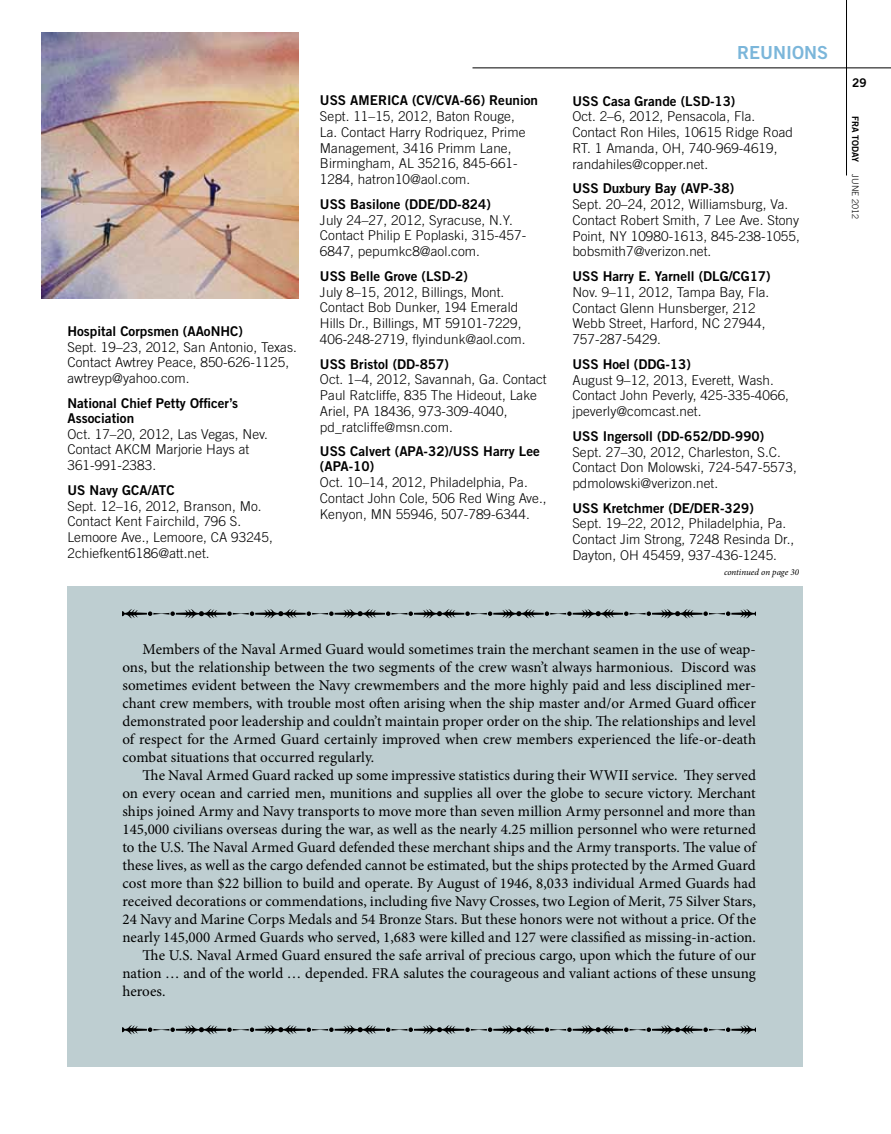
<style>
.page{position:relative;width:891px;height:1134px;background:#fff}
.page>*{position:absolute;margin:0;border:0;box-sizing:border-box;transform-origin:0 0}
.t1{font:18px "Trade Gothic Bold Two";color:#7bb6da}
.t2{font:15px/18px "Minion Pro";letter-spacing:.005em;color:#000;text-align:justify}
.t3{font:300 13.5px/15.8px "Trade Gothic";letter-spacing:.005em;color:#000}
.t4{font:13.5px/15px "Trade Gothic Bold Two";color:#000}
.t5{font:12px "Trade Gothic Bold Two";color:#000}
.t6{font:italic 9px "Minion Pro";letter-spacing:-.005em;color:#000}
.t7{font:9px "Trade Gothic Bold Two";color:#000}
.t8{font:300 9px "Trade Gothic";color:#000}
</style>
<div class="page">
<hr style="left:846px;top:0;width:1px;height:176px;background:#000">
<hr style="left:472px;top:68px;width:419px;height:1px;background:#000">
<img style="left:41px;top:32px;width:257px;height:266px">
<div style="left:68px;top:586px;width:735px;height:480px;background:#beced1"></div>
<svg style="left:122px;top:1025px;width:634px;height:9px"></svg>
<svg style="left:122px;top:609px;width:634px;height:9px"></svg>
<p class="t4" style="left:68px;top:323px;width:177px">Hospital Corpsmen (AAoN HC)</p>
<p class="t3" style="left:68px;top:339px;width:231px">Sept. 19–23, 2012, San Antonio, Texas.<br>Contact Awtrey Peace, 850-626-1125, awtreyp@yahoo.com.</p>
<p class="t4" style="left:68px;top:395px;width:172px">National Chief Petty Officer’s<br>Association</p>
<p class="t3" style="left:68px;top:426px;width:202px">Oct. 17–20, 2012, Las Vegas, N ev.<br>Contact AKCM Marjorie Hays at<br>361-991-2383.</p>
<p class="t4" style="left:68px;top:482px;width:109px">US N avy GCA/ATC</p>
<p class="t3" style="left:68px;top:498px;width:207px">Sept. 12–16, 2012, Branson, Mo.<br>Contact Kent Fairchild, 796 S.<br>Lemoore Ave., Lemoore, CA 93245,<br>2chiefkent6186@att.net.</p>
<p class="t4" style="left:320px;top:93px;width:10px">USS</p>
<p class="t4" style="left:350px;top:93px;width:189px">AMERI CA (CV/CVA-66) Reunion</p>
<p class="t3" style="left:320px;top:108px;width:207px">Sept. 11–15, 2012, Baton Rouge,<br>La. Contact Harry Rodriquez, Prime<br>Management, 3416 Primm Lane,<br>Birmingham, AL 35216, 845-661-<br>1284, hatron10@aol.com.</p>
<p class="t4" style="left:320px;top:196px;width:10px">USS</p>
<p class="t4" style="left:350px;top:196px;width:69px">Basilone (DDE</p>
<p class="t4" style="left:435px;top:196px;width:57px">/DD-824)</p>
<p class="t3" style="left:320px;top:212px;width:208px">July 24–27, 2012, Syracuse, N .Y.<br>Contact Philip E Poplaski, 315-457-<br>6847, pepumkc8@aol.com.</p>
<p class="t4" style="left:320px;top:268px;width:10px">USS</p>
<p class="t4" style="left:350px;top:268px;width:85px">Belle Grove (LSD</p>
<p class="t4" style="left:451px;top:268px;width:19px">-2)</p>
<p class="t3" style="left:320px;top:284px;width:207px">July 8–15, 2012, Billings, Mont.<br>Contact Bob Dunker, 194 Emerald Hills Dr., Billings, MT 59101-7229, 406-248-2719, flyindunk@aol.com.</p>
<p class="t4" style="left:320px;top:356px;width:10px">USS</p>
<p class="t4" style="left:350px;top:356px;width:100px">Bristol (DD-857)</p>
<p class="t3" style="left:320px;top:372px;width:228px">Oct. 1–4, 2012, Savannah, Ga. Contact Paul Ratcliffe, 835 The Hideout, Lake Ariel, PA 18436, 973-309-4040, pd_ratcliffe@msn.com.</p>
<p class="t4" style="left:320px;top:444px;width:10px">USS</p>
<p class="t4" style="left:350px;top:444px;width:112px">Calvert (APA-32)/USS</p>
<p class="t4" style="left:483px;top:444px;width:58px">Harry Lee</p>
<p class="t4" style="left:320px;top:459px;width:56px">(APA-10)</p>
<p class="t3" style="left:320px;top:474px;width:228px">Oct. 10–14, 2012, Philadelphia, Pa.<br>Contact John Cole, 506 Red Wing Ave.,<br>Kenyon, MN 55946, 507-789-6344.</p>
<p class="t1" style="left:737px;top:41px;width:92px">Reunions</p>
<p class="t4" style="left:572px;top:93px;width:10px">USS</p>
<p class="t4" style="left:603px;top:93px;width:92px">Casa Grande (LSD</p>
<p class="t4" style="left:710px;top:93px;width:27px">-13)</p>
<p class="t3" style="left:572px;top:108px;width:222px">Oct. 2–6, 2012, Pensacola, Fla.<br>Contact Ron Hiles, 10615 Ridge Road<br>RT. 1 Amanda, OH, 740-969-4619, randahiles@copper.net.</p>
<p class="t4" style="left:572px;top:181px;width:10px">USS</p>
<p class="t4" style="left:603px;top:181px;width:133px">Duxbury Bay (AVP-38)</p>
<p class="t3" style="left:572px;top:196px;width:229px">Sept. 20–24, 2012, Williamsburg, Va.<br>Contact Robert Smith, 7 Lee Ave. Stony Point, N Y 10980-1613, 845-238-1055, bobsmith7@verizon.net.</p>
<p class="t4" style="left:572px;top:268px;width:10px">USS</p>
<p class="t4" style="left:603px;top:268px;width:169px">Harry E. Yarnell (DLG/CG17)</p>
<p class="t3" style="left:572px;top:284px;width:198px">Nov. 9–11, 2012, Tampa Bay, Fla.<br>Contact Glenn Hunsberger, 212<br>Webb Street, Harford, N C 27944,<br>757-287-5429.</p>
<p class="t4" style="left:572px;top:356px;width:10px">USS</p>
<p class="t4" style="left:603px;top:356px;width:90px">Hoel (DDG-13)</p>
<p class="t3" style="left:572px;top:372px;width:218px">August 9–12, 2013, Everett, Wash.<br>Contact John Peverly, 425-335-4066, jpeverly@comcast.net.</p>
<p class="t4" style="left:572px;top:428px;width:10px">USS</p>
<p class="t4" style="left:603px;top:428px;width:163px">I ngersoll (DD-652/DD-990)</p>
<p class="t3" style="left:572px;top:444px;width:226px">Sept. 27–30, 2012, Charleston, S.C.<br>Contact Don Molowski, 724-547-5573, pdmolowski@verizon.net.</p>
<p class="t4" style="left:572px;top:500px;width:10px">USS</p>
<p class="t4" style="left:603px;top:500px;width:153px">Kretchmer (DE/DER-329)</p>
<p class="t3" style="left:572px;top:516px;width:223px">Sept. 19–22, 2012, Philadelphia, Pa.<br>Contact Jim Strong, 7248 Resinda Dr.,<br>Dayton, OH 45459, 937-436-1245.</p>
<p class="t6" style="left:724px;top:566px;width:77px">continued on page 30</p>
<p class="t5" style="left:852px;top:76px;width:16px">29</p>
<p class="t7" style="left:861px;top:116px;width:48px;rotate:90deg">FRA Today</p>
<p class="t8" style="left:861px;top:174px;width:46px;rotate:90deg">June 2012</p>
<p class="t2" style="left:122px;top:641px;width:635px;text-indent:20px">Members of the Naval Armed Guard would sometimes train the merchant seamen in the use of weap&shy;ons, but the relationship between the two segments of the crew wasn’t always harmonious. Discord was sometimes evident between the Navy crewmembers and the more highly paid and less disciplined mer&shy;chant crew members, with trouble most often arising when the ship master and/or Armed Guard officer demonstrated poor leadership and couldn’t maintain proper order on the ship. The relationships and level of respect for the Armed Guard certainly improved when crew members experienced the life-or-death combat situations that occurred regularly.</p>
<p class="t2" style="left:143px;top:767px;width:615px">The Naval Armed Guard racked up some impressive statistics during their WWII service. They served</p>
<p class="t2" style="left:122px;top:785px;width:635px">on every ocean and carried men, munitions and supplies all over the globe to secure victory. Merchant</p>
<p class="t2" style="left:122px;top:803px;width:635px">ships joined Army and Navy transports to move more than seven million Army personnel and more than</p>
<p class="t2" style="left:122px;top:821px;width:635px">145,000 civilians overseas during the war, as well as the nearly 4.25 million personnel who were returned</p>
<p class="t2" style="left:122px;top:839px;width:635px">to the U.S. The Naval Armed Guard defended these merchant ships and the Army transports. The value of</p>
<p class="t2" style="left:122px;top:857px;width:635px">these lives, as well as the cargo defended cannot be estimated, but the ships protected by the Armed Guard</p>
<p class="t2" style="left:122px;top:875px;width:635px">cost more than $22 billion to build and operate. By August of 1946, 8,033 individual Armed Guards had</p>
<p class="t2" style="left:122px;top:893px;width:635px">received decorations or commendations, including five Navy Crosses, two Legion of Merit, 75 Silver Stars,</p>
<p class="t2" style="left:122px;top:911px;width:635px">24 Navy and Marine Corps Medals and 54 Bronze Stars. But these honors were not without a price. Of the</p>
<p class="t2" style="left:122px;top:929px;width:635px">nearly 145,000 Armed Guards who served, 1,683 were killed and 127 were classified as missing-in-action.</p>
<p class="t2" style="left:143px;top:947px;width:615px">The U.S. Naval Armed Guard ensured the safe arrival of precious cargo, upon which the future of our</p>
<p class="t2" style="left:122px;top:965px;width:635px">nation … and of the world … depended. FRA salutes the courageous and valiant actions of these unsung</p>
<p class="t2" style="left:122px;top:983px;width:45px">heroes.</p>
</div>
